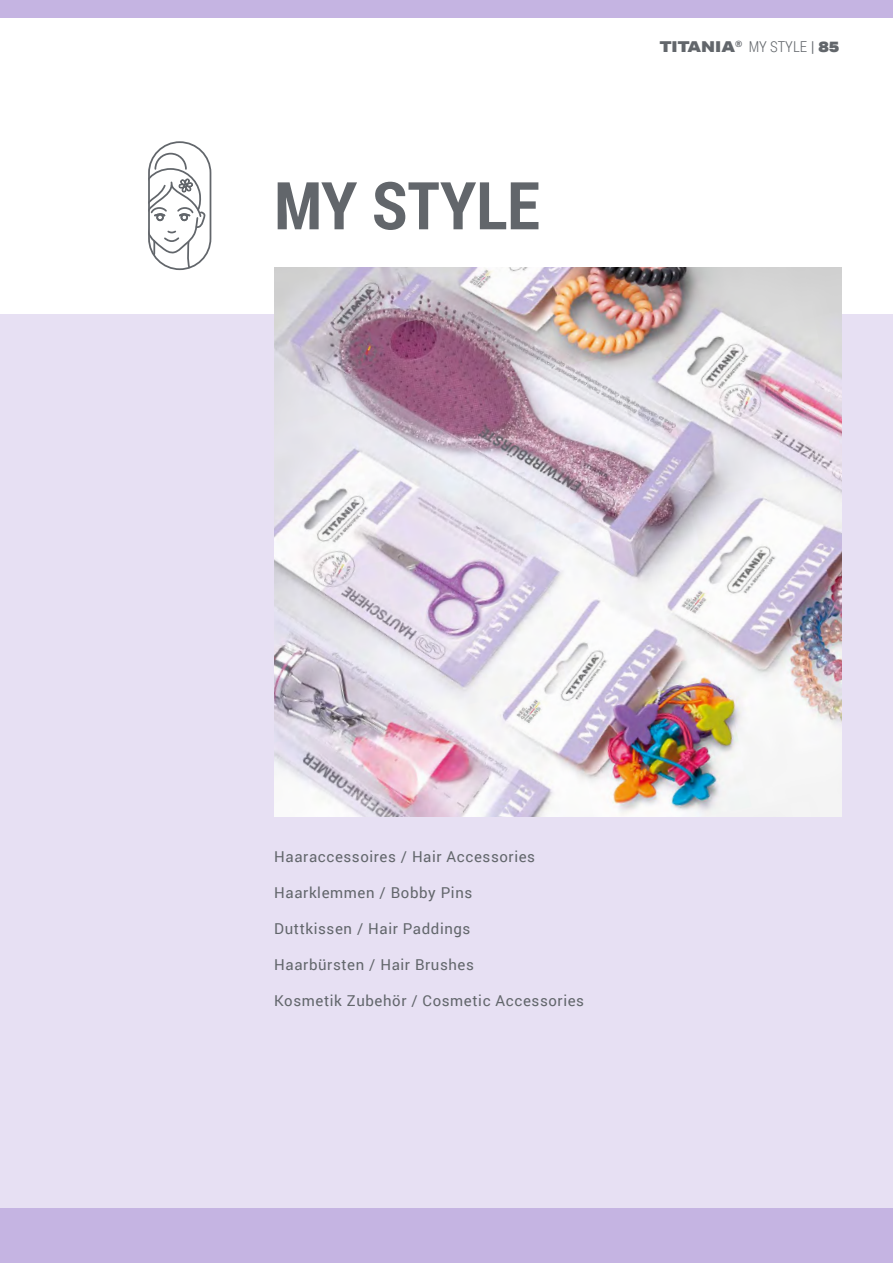
<style>
.page{position:relative;width:893px;height:1263px;background:#fff}
.page>*{position:absolute;margin:0;border:0;box-sizing:border-box;transform-origin:0 0}
.t1{font:700 66px "Roboto Condensed";color:#62666b}
.t2{font:15px "Roboto";letter-spacing:.04em;color:#62666b}
.t3{font:900 15px "Aktiv Grotesk Ex";color:#62666b}
.s1{font-family:"Roboto Condensed";font-weight:300}
.s2{font-family:"Roboto Condensed";font-weight:400}
</style>
<div class="page">
<div style="left:0;top:1208px;width:893px;height:55px;background:#c5b4e2"></div>
<div style="left:0;top:315px;width:893px;height:893px;background:#e7e0f3"></div>
<div style="left:0;top:0;width:893px;height:17px;background:#c5b4e2"></div>
<img style="left:274px;top:267px;width:568px;height:550px">
<svg style="left:148px;top:141px;width:63px;height:129px"></svg>
<h1 class="t1" style="left:274px;top:159px;width:267px">MY STYLE</h1>
<p class="t3" style="left:660px;top:37px;width:181px">TITANIA<sup>®</sup> <span class="s1">MY STYLE</span> <span class="s2">|</span> 85</p>
<p class="t2" style="left:274px;top:846px;width:262px">Haaraccessoires / Hair Accessories</p>
<p class="t2" style="left:274px;top:882px;width:200px">Haarklemmen / Bobby Pins</p>
<p class="t2" style="left:274px;top:918px;width:198px">Duttkissen / Hair Paddings</p>
<p class="t2" style="left:274px;top:954px;width:201px">Haarbürsten / Hair Brushes</p>
<p class="t2" style="left:274px;top:990px;width:311px">Kosmetik Zubehör / Cosmetic Accessories</p>
</div>
